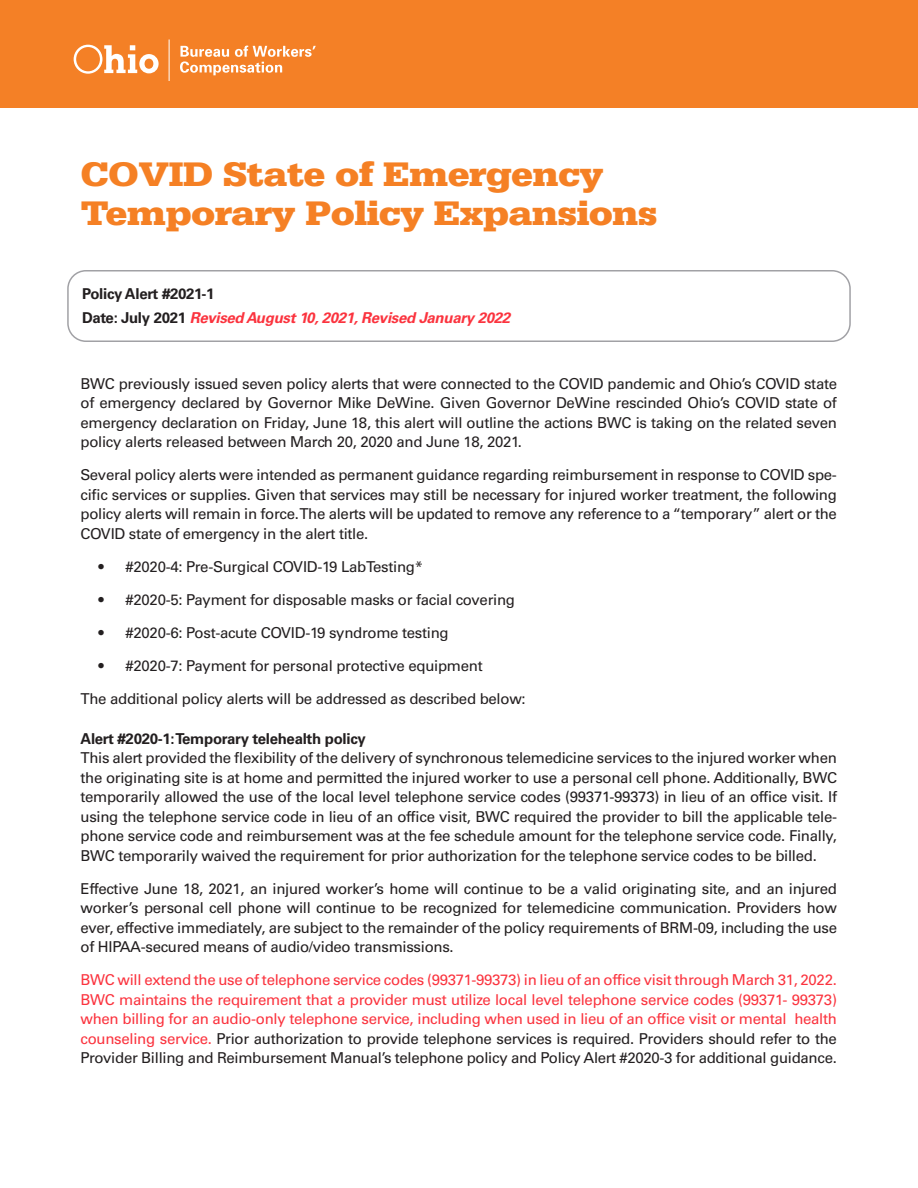
<style>
.page{position:relative;width:918px;height:1188px;background:#fff}
.page>*{position:absolute;margin:0;border:0;box-sizing:border-box;transform-origin:0 0}
.Headline{font:900 36px/39px "Serifa Std";letter-spacing:-.02em;color:#f58024;scale:1.1 1}
.Body{font:15px/19.5px "Univers LT Std";letter-spacing:-.02em;color:#231f20;text-align:justify}
.Body-2{font:15px/19.5px "Univers LT Std";letter-spacing:-.02em;color:#fb333e;text-align:justify}
.Body-3{font:italic 700 15px "Univers LT Std";letter-spacing:-.02em;color:#fb333e}
.Subhead_1{font:700 15px "Univers LT Std";letter-spacing:-.02em;color:#231f20}
.Body-4{font:700 15px "Univers LT Std";letter-spacing:-.02em;color:#231f20}
.s1{font-style:normal;color:#231f20}
.s2{color:#231f20}
</style>
<div class="page">
<div style="left:67px;top:270px;width:784px;height:72px;border:2px solid #a1a1a5;border-radius:18px"></div>
<div style="left:0;top:0;width:918px;height:108px;background:#f48026"></div>
<svg style="left:74px;top:45px;width:85px;height:29px"></svg>
<svg style="left:180px;top:46px;width:136px;height:29px"></svg>
<hr style="left:169px;top:39px;width:1px;height:42px;background:#fff">
<p class="Headline" style="left:81px;top:154px;width:526px">COVID State of Emergency<br>Temporary Policy Expansions</p>
<p class="Body-4" style="left:82px;top:285px;width:134px">Policy Alert #2021-1</p>
<p class="Body-3" style="left:82px;top:309px;width:430px"><span class="s1">Date: July 2021</span> Revised August 10, 2021, Revised January 2022</p>
<p class="Body" style="left:81px;top:374px;width:758px">BWC previously issued seven policy alerts that were connected to the COVID pandemic and Ohio’s COVID state of emergency declared by Governor Mike DeWine. Given Governor DeWine rescinded Ohio’s COVID state of emergency declaration on Friday, June 18, this alert will outline the actions BWC is taking on the related seven policy alerts released between March 20, 2020 and June 18, 2021.</p>
<p class="Body" style="left:81px;top:465px;width:758px">Several policy alerts were intended as permanent guidance regarding reimbursement in response to COVID spe&shy;cific services or supplies. Given that services may still be necessary for injured worker treatment, the following policy alerts will remain in force. The alerts will be updated to remove any reference to a “temporary” alert or the COVID state of emergency in the alert title.</p>
<p class="Body" style="left:99px;top:557px;width:326px">• #2020-4: Pre-Surgical COVID-19 LabTesting*</p>
<p class="Body" style="left:99px;top:590px;width:418px">• #2020-5: Payment for disposable masks or facial covering</p>
<p class="Body" style="left:99px;top:623px;width:352px">• #2020-6: Post-acute COVID-19 syndrome testing</p>
<p class="Body" style="left:99px;top:656px;width:386px">• #2020-7: Payment for personal protective equipment</p>
<p class="Body" style="left:81px;top:689px;width:447px">The additional policy alerts will be addressed as described below:</p>
<p class="Subhead_1" style="left:81px;top:730px;width:287px">Alert #2020-1: Temporary telehealth policy</p>
<p class="Body" style="left:81px;top:748px;width:758px">This alert provided the flexibility of the delivery of synchronous telemedicine services to the injured worker when the originating site is at home and permitted the injured worker to use a personal cell phone. Additionally, BWC temporarily allowed the use of the local level telephone service codes (99371-99373) in lieu of an office visit. If using the telephone service code in lieu of an office visit, BWC required the provider to bill the applicable tele&shy;phone service code and reimbursement was at the fee schedule amount for the telephone service code. Finally, BWC temporarily waived the requirement for prior authorization for the telephone service codes to be billed.</p>
<p class="Body" style="left:81px;top:879px;width:758px">Effective June 18, 2021, an injured worker’s home will continue to be a valid originating site, and an injured worker’s personal cell phone will continue to be recognized for telemedicine communication. Providers how ever, effective immediately, are subject to the remainder of the policy requirements of BRM-09, including the use of HIPAA-secured means of audio/video transmissions.</p>
<p class="Body-2" style="left:81px;top:970px;width:758px">BWC will extend the use of telephone service codes (99371-99373) in lieu of an office visit through March 31, 2022.<br>BWC maintains the requirement that a provider must utilize local level telephone service codes (99371- 99373) when billing for an audio-only telephone service, including when used in lieu of an office visit or mental health counseling service. <span class="s2">Prior authorization to provide telephone services is required. Providers should refer to the Provider Billing and Reimbursement Manual’s telephone policy and Policy Alert #2020-3 for additional guidance.</span></p>
</div>
